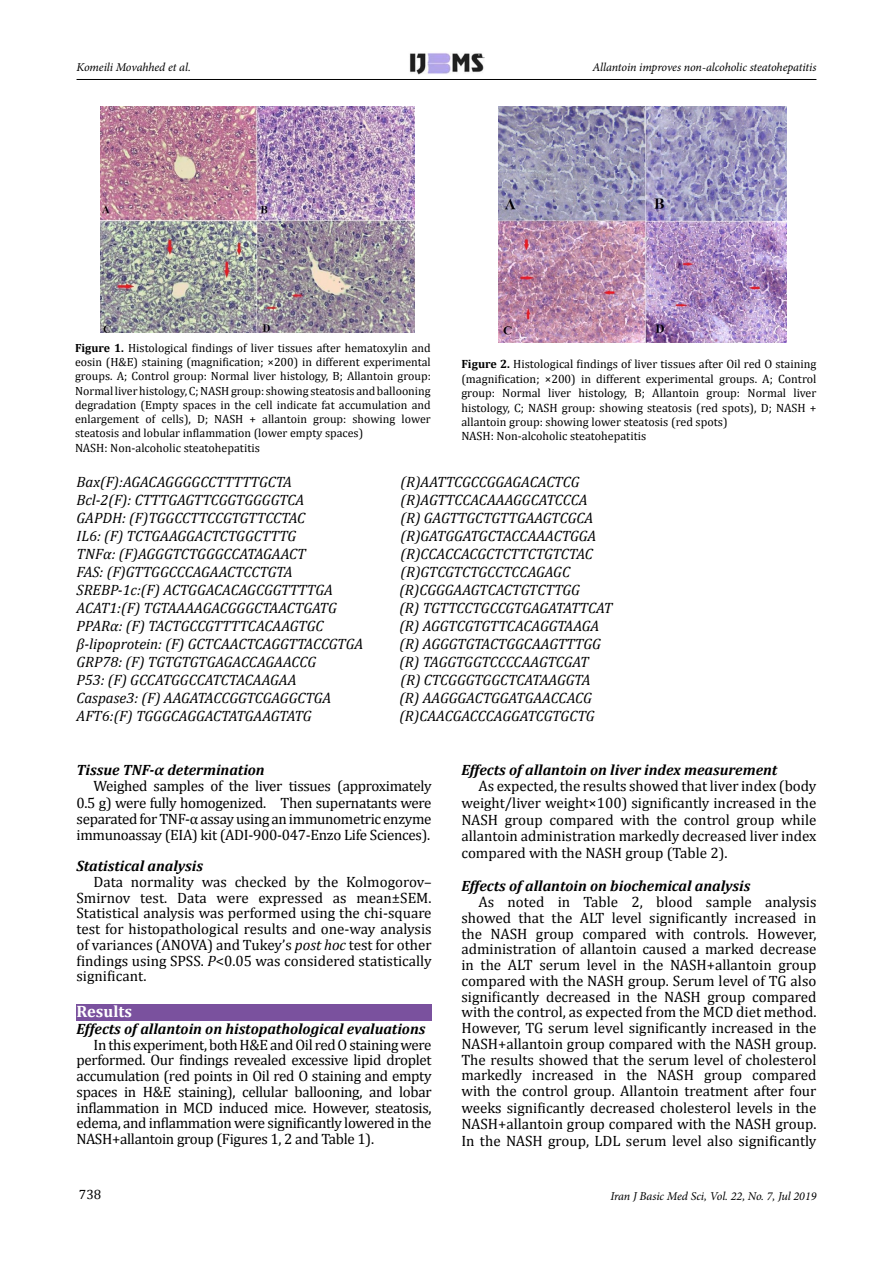
<style>
.page{position:relative;width:893px;height:1263px;background:#fff}
.page>*{position:absolute;margin:0;border:0;box-sizing:border-box;transform-origin:0 0}
.t1{font:700 16.5px "Cambria";color:#fff}
.t2{font:15px/15.9px "Cambria";letter-spacing:-.005em;color:#000;text-align:justify}
.t3{font:italic 15px "Cambria";letter-spacing:-.01em;color:#000}
.t4{font:italic 700 15px "Cambria";color:#000}
.t5{font:13.5px "Cambria";color:#000}
.t6{font:12px/14.4px "Cambria";color:#000}
.t7{font:italic 12px "Minion Pro";letter-spacing:-.01em;color:#000}
.t8{font:11.85px/14.2px "Cambria";color:#000;text-align:justify}
.s1{font-weight:700}
.s2{font-style:italic}
</style>
<div class="page">
<img style="left:409px;top:53px;width:76px;height:21px">
<hr style="left:77px;top:79px;width:739px;height:1px;background:#000">
<div style="left:77px;top:1004px;width:355px;height:17px;background:#7a519e"></div>
<img style="left:100px;top:106px;width:315px;height:226px">
<img style="left:499px;top:106px;width:288px;height:237px">
<p class="t7" style="left:77px;top:59px;width:116px">Komeili Movahhed et al.</p>
<p class="t7" style="left:592px;top:59px;width:225px">Allantoin improves non-alcoholic steatohepatitis</p>
<p class="t8" style="left:75px;top:341px;width:357px"><span class="s1">Figure 1.</span> Histological findings of liver tissues after hematoxylin and eosin (H&amp;E) staining (magnification; ×200) in different experimental groups. A; Control group: Normal liver histology, B; Allantoin group:<br>Normal liver histology, C; NASH group: showing steatosis and ballooning degradation (Empty spaces in the cell indicate fat accumulation and enlargement of cells), D; NASH + allantoin group: showing lower steatosis and lobular inflammation (lower empty spaces)</p>
<p class="t6" style="left:75px;top:440px;width:186px">NASH: Non-alcoholic steatohepatitis</p>
<p class="t6" style="left:461px;top:357px;width:357px"><span class="s1">Figure 2.</span> Histological findings of liver tissues after Oil red O staining (magnification; ×200) in different experimental groups. A; Control group: Normal liver histology, B; Allantoin group: Normal liver histology, C; NASH group: showing steatosis (red spots), D; NASH + allantoin group: showing lower steatosis (red spots)<br>NASH: Non-alcoholic steatohepatitis</p>
<p class="t3" style="left:77px;top:471px;width:217px">Bax(F):AGACAGGGGCCTTTTTGCTA</p>
<p class="t3" style="left:401px;top:471px;width:180px">(R)AATTCGCCGGAGACACTCG</p>
<p class="t3" style="left:77px;top:489px;width:229px">Bcl-2(F): CTTTGAGTTCGGTGGGGTCA</p>
<p class="t3" style="left:401px;top:489px;width:189px">(R)AGTTCCACAAAGGCATCCCA</p>
<p class="t3" style="left:77px;top:507px;width:230px">GAPDH: (F)TGGCCTTCCGTGTTCCTAC</p>
<p class="t3" style="left:401px;top:507px;width:194px">(R) GAGTTGCTGTTGAAGTCGCA</p>
<p class="t3" style="left:77px;top:525px;width:221px">IL6: (F) TCTGAAGGACTCTGGCTTTG</p>
<p class="t3" style="left:401px;top:525px;width:197px">(R)GATGGATGCTACCAAACTGGA</p>
<p class="t3" style="left:77px;top:543px;width:231px">TNFα: (F)AGGGTCTGGGCCATAGAACT</p>
<p class="t3" style="left:401px;top:543px;width:194px">(R)CCACCACGCTCTTCTGTCTAC</p>
<p class="t3" style="left:77px;top:561px;width:218px">FAS: (F)GTTGGCCCAGAACTCCTGTA</p>
<p class="t3" style="left:401px;top:561px;width:171px">(R)GTCGTCTGCCTCCAGAGC</p>
<p class="t3" style="left:77px;top:579px;width:258px">SREBP-1c:(F) ACTGGACACAGCGGTTTTGA</p>
<p class="t3" style="left:399px;top:579px;width:182px">(R)CGGGAAGTCACTGTCTTGG</p>
<p class="t3" style="left:77px;top:597px;width:262px">ACAT1:(F) TGTAAAAGACGGGCTAACTGATG</p>
<p class="t3" style="left:399px;top:597px;width:215px">(R) TGTTCCTGCCGTGAGATATTCAT</p>
<p class="t3" style="left:77px;top:615px;width:249px">PPARα: (F) TACTGCCGTTTTCACAAGTGC</p>
<p class="t3" style="left:399px;top:615px;width:202px">(R) AGGTCGTGTTCACAGGTAAGA</p>
<p class="t3" style="left:77px;top:633px;width:288px">β-lipoprotein: (F) GCTCAACTCAGGTTACCGTGA</p>
<p class="t3" style="left:400px;top:633px;width:203px">(R) AGGGTGTACTGGCAAGTTTGG</p>
<p class="t3" style="left:77px;top:651px;width:241px">GRP78: (F) TGTGTGTGAGACCAGAACCG</p>
<p class="t3" style="left:399px;top:651px;width:191px">(R) TAGGTGGTCCCCAAGTCGAT</p>
<p class="t3" style="left:77px;top:669px;width:221px">P53: (F) GCCATGGCCATCTACAAGAA</p>
<p class="t3" style="left:401px;top:669px;width:191px">(R) CTCGGGTGGCTCATAAGGTA</p>
<p class="t3" style="left:77px;top:687px;width:256px">Caspase3: (F) AAGATACCGGTCGAGGCTGA</p>
<p class="t3" style="left:399px;top:687px;width:194px">(R) AAGGGACTGGATGAACCACG</p>
<p class="t3" style="left:77px;top:705px;width:237px">AFT6:(F) TGGGCAGGACTATGAAGTATG</p>
<p class="t3" style="left:399px;top:705px;width:197px">(R)CAACGACCCAGGATCGTGCTG</p>
<p class="t4" style="left:77px;top:759px;width:190px">Tissue TNF-α determination</p>
<p class="t2" style="left:77px;top:778px;width:357px;text-indent:17px">Weighed samples of the liver tissues (approximately 0.5 g) were fully homogenized. Then supernatants were separated for TNF-α assay using an immunometric enzyme immunoassay (EIA) kit (ADI-900-047-Enzo Life Sciences).</p>
<p class="t4" style="left:77px;top:855px;width:128px">Statistical analysis</p>
<p class="t2" style="left:77px;top:874px;width:357px;text-indent:17px">Data normality was checked by the Kolmogorov– Smirnov test. Data were expressed as mean±SEM.<br>Statistical analysis was performed using the chi-square test for histopathological results and one-way analysis of variances (ANOVA) and Tukey’s <span class="s2">post hoc</span> test for other findings using SPSS. <span class="s2">P</span>&lt;0.05 was considered statistically significant.</p>
<p class="t1" style="left:77px;top:1000px;width:57px">Results</p>
<p class="t4" style="left:77px;top:1018px;width:350px">Effects of allantoin on histopathological evaluations</p>
<p class="t2" style="left:77px;top:1036px;width:357px;text-indent:17px">In this experiment, both H&amp;E and Oil red O staining were performed. Our findings revealed excessive lipid droplet accumulation (red points in Oil red O staining and empty spaces in H&amp;E staining), cellular ballooning, and lobar inflammation in MCD induced mice. However, steatosis, edema, and inflammation were significantly lowered in the NASH+allantoin group (Figures 1, 2 and Table 1).</p>
<p class="t5" style="left:79px;top:1187px;width:24px">738</p>
<p class="t4" style="left:461px;top:759px;width:317px">Effects of allantoin on liver index measurement</p>
<p class="t2" style="left:461px;top:778px;width:357px;line-height:16.5px;text-indent:17px">As expected, the results showed that liver index (body weight/liver weight×100) significantly increased in the NASH group compared with the control group while allantoin administration markedly decreased liver index compared with the NASH group (Table 2).</p>
<p class="t4" style="left:461px;top:875px;width:290px">Effects of allantoin on biochemical analysis</p>
<p class="t2" style="left:461px;top:894px;width:357px;text-indent:17px">As noted in Table 2, blood sample analysis showed that the ALT level significantly increased in the NASH group compared with controls. However, administration of allantoin caused a marked decrease in the ALT serum level in the NASH+allantoin group compared with the NASH group. Serum level of TG also significantly decreased in the NASH group compared with the control, as expected from the MCD diet method.<br>However, TG serum level significantly increased in the NASH+allantoin group compared with the NASH group.<br>The results showed that the serum level of cholesterol markedly increased in the NASH group compared with the control group. Allantoin treatment after four weeks significantly decreased cholesterol levels in the NASH+allantoin group compared with the NASH group.<br>In the NASH group, LDL serum level also significantly</p>
<p class="t7" style="left:610px;top:1187px;width:207px">Iran J Basic Med Sci, Vol. 22, No. 7, Jul 2019</p>
</div>
